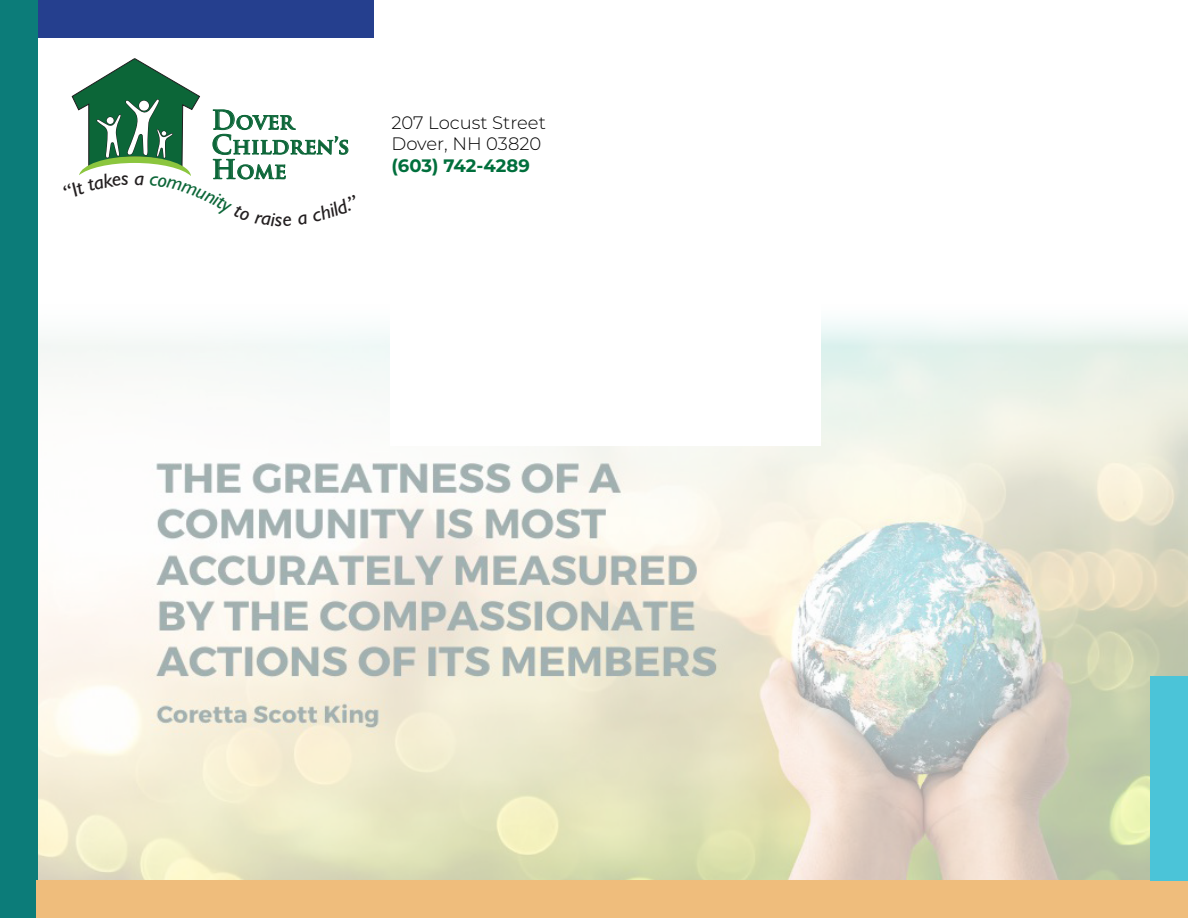
<style>
.page{position:relative;width:1188px;height:918px;background:#fff}
.page>*{position:absolute;margin:0;border:0;box-sizing:border-box;transform-origin:0 0}
.t1{font:700 21.3px/24.8px "Trajan Pro";letter-spacing:.005em;color:#0c6638}
.t2{font:300 18px "Montserrat";color:#000001}
.t3{font:700 18px "Montserrat";color:#006f3c}
.s1{font-size:25.65px}
</style>
<div class="page">
<img style="left:38px;top:321px;width:1150px;height:559px">
<div style="left:0;top:0;width:38px;height:918px;background:#0c7c79"></div>
<div style="left:37px;top:880px;width:1151px;height:38px;background:#efbd7c"></div>
<div style="left:38px;top:0;width:335px;height:38px;background:#253f8e"></div>
<div style="left:1150px;top:676px;width:38px;height:204px;background:#4bc4d8"></div>
<div style="left:391px;top:231px;width:430px;height:215px;background:#fff"></div>
<svg style="left:71px;top:58px;width:129px;height:118px"></svg>
<p class="t1" style="left:212px;top:109px;width:139px"><span class="s1">D</span>over<br><span class="s1">C</span>hildren’s<br><span class="s1">H</span>ome</p>
<p class="t2" style="left:392px;top:110px;width:156px">207 Locust Street</p>
<p class="t2" style="left:392px;top:132px;width:151px">Dover, NH 03820</p>
<p class="t3" style="left:392px;top:152px;width:140px">(603) 742-4289</p>
</div>
